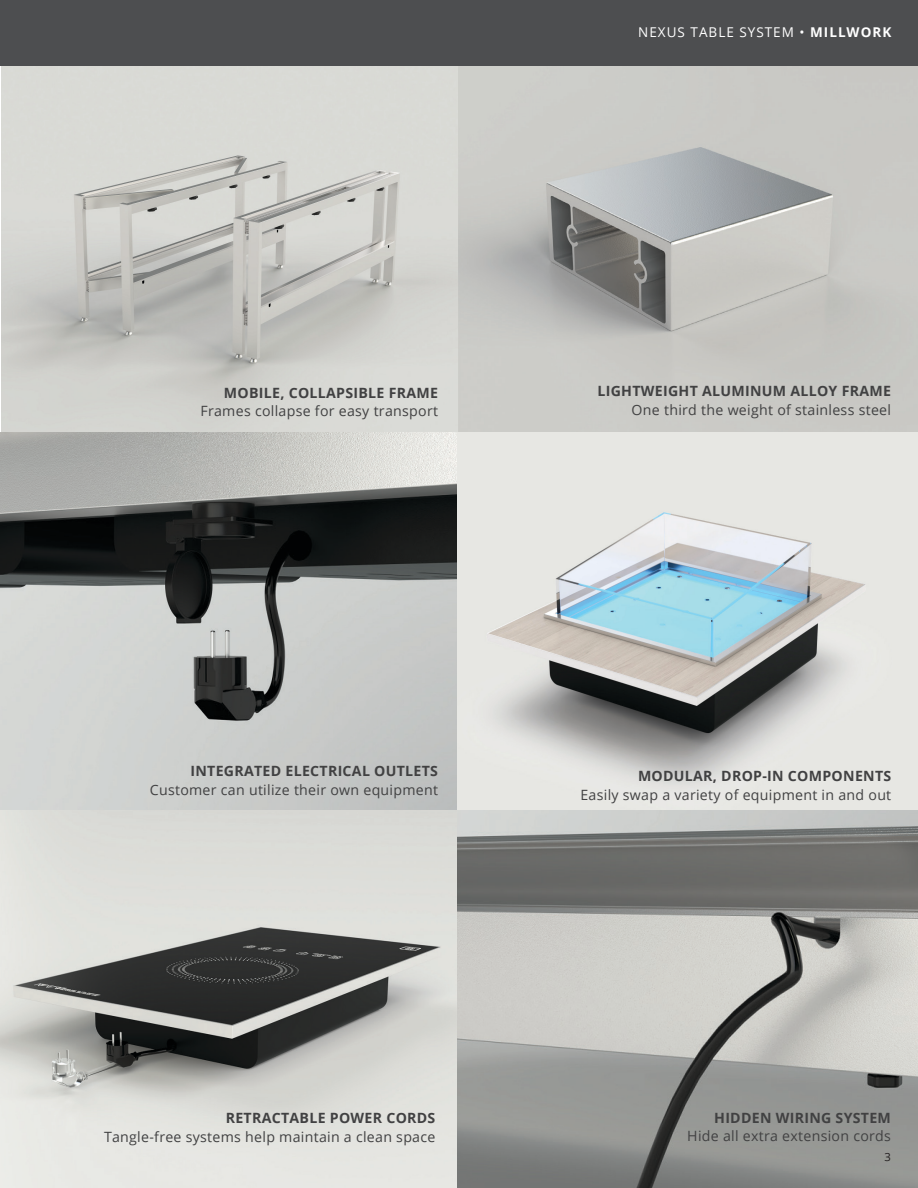
<style>
.page{position:relative;width:918px;height:1188px;background:#fff}
.page>*{position:absolute;margin:0;border:0;box-sizing:border-box;transform-origin:0 0}
.t1{font:14.1px "Open Sans";letter-spacing:.02em;color:#414142}
.t2{font:700 14.1px "Open Sans";letter-spacing:.02em;color:#414142}
.t3{font:13.5px "Open Sans";letter-spacing:.075em;color:#fff}
.t4{font:11.25px "Open Sans";color:#231f20}
.s1{font-weight:700}
</style>
<div class="page">
<img style="left:0;top:65px;width:918px;height:1123px">
<div style="left:0;top:0;width:918px;height:65px;background:#4d4e50"></div>
<p class="t3" style="left:638px;top:23px;width:255px">NEXUS TABLE SYSTEM • <span class="s1">MILLWORK</span></p>
<p class="t2" style="left:224px;top:382px;width:216px">MOBILE, COLLAPSIBLE FRAME</p>
<p class="t1" style="left:201px;top:402px;width:239px">Frames collapse for easy transport</p>
<p class="t2" style="left:597px;top:381px;width:295px">LIGHTWEIGHT ALUMINUM ALLOY FRAME</p>
<p class="t1" style="left:632px;top:400px;width:261px">One third the weight of stainless steel</p>
<p class="t2" style="left:190px;top:761px;width:249px">INTEGRATED ELECTRICAL OUTLETS</p>
<p class="t1" style="left:150px;top:781px;width:290px">Customer can utilize their own equipment</p>
<p class="t2" style="left:638px;top:766px;width:255px">MODULAR, DROP-IN COMPONENTS</p>
<p class="t1" style="left:580px;top:785px;width:312px">Easily swap a variety of equipment in and out</p>
<p class="t2" style="left:226px;top:1108px;width:211px">RETRACTABLE POWER CORDS</p>
<p class="t1" style="left:104px;top:1127px;width:333px">Tangle-free systems help maintain a clean space</p>
<p class="t2" style="left:714px;top:1108px;width:178px">HIDDEN WIRING SYSTEM</p>
<p class="t1" style="left:687px;top:1127px;width:205px">Hide all extra extension cords</p>
<p class="t4" style="left:885px;top:1149px;width:8px">3</p>
</div>
